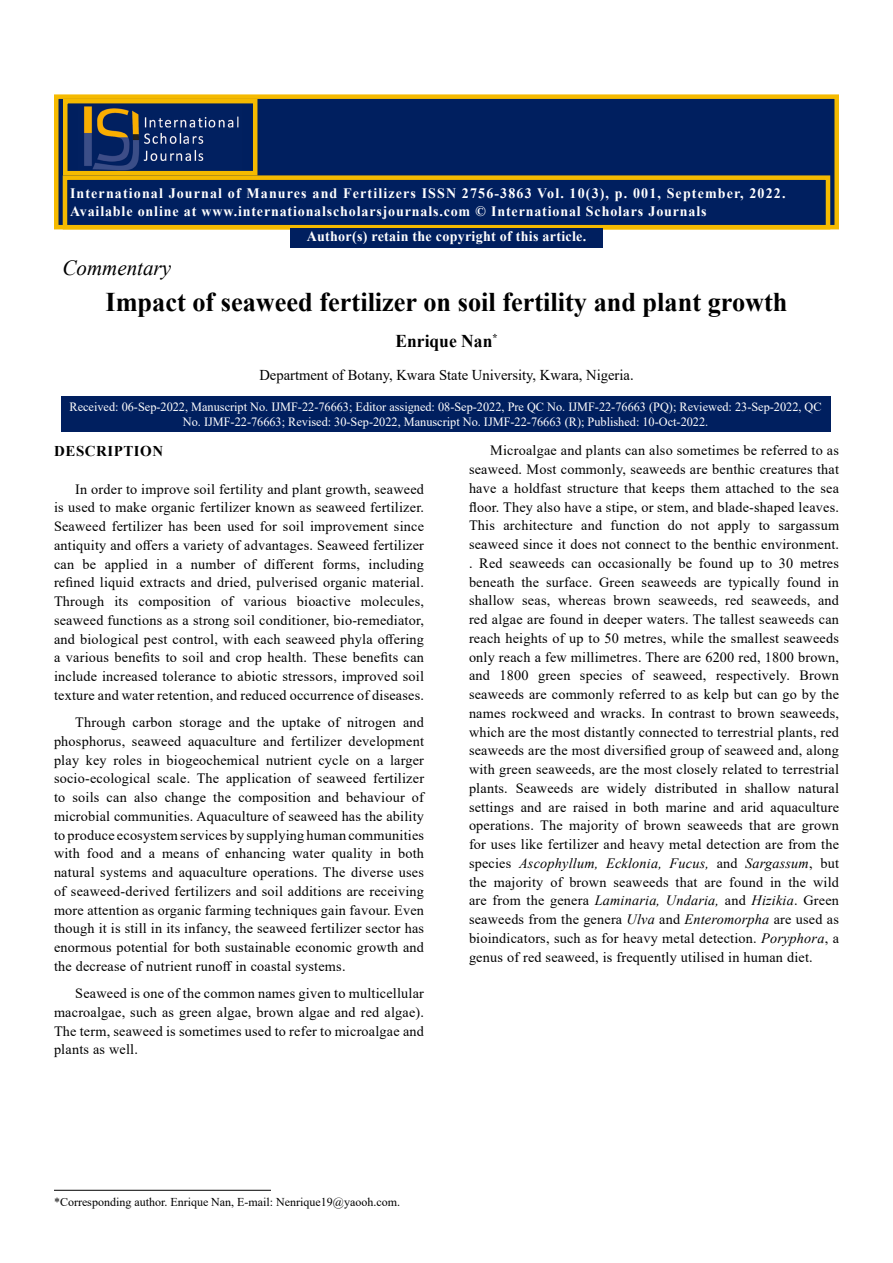
<style>
.page{position:relative;width:893px;height:1263px;background:#fff}
.page>*{position:absolute;margin:0;border:0;box-sizing:border-box;transform-origin:0 0}
.t1{font:700 27px "Times New Roman";color:#000}
.t2{font:italic 21.6px "Times New Roman";color:#000}
.t3{font:700 18px "Times New Roman";color:#000}
.t4{font:15px "Times New Roman";color:#000}
.Hedding{font:700 15px "Times New Roman";letter-spacing:.035em;color:#000}
.t5{font:700 14.4px/17.2px "Times New Roman";letter-spacing:.06em;color:#fff}
.t6{font:700 14.4px "Times New Roman";letter-spacing:.02em;color:#fff}
.t7{font:14.25px/18.8px "Times New Roman";letter-spacing:.015em;color:#000;text-align:justify}
.t8{font:12.6px/15.1px "Times New Roman";color:#fff;text-align:center}
.t9{font:12px "Times New Roman";color:#000}
.s1{font-style:italic}
</style>
<div class="page">
<div style="left:54px;top:94px;width:785px;height:135px;background:#001f5f;border:4px solid #f5ba00"></div>
<div style="left:63px;top:175px;width:767px;height:54px;background:#001f5f;border:4px solid #f5ba00"></div>
<img style="left:84px;top:106px;width:155px;height:64px">
<div style="left:63px;top:99px;width:194px;height:76px;border:4px solid #f5ba00"></div>
<div style="left:290px;top:228px;width:313px;height:20px;background:#001f5f"></div>
<div style="left:61px;top:396px;width:769px;height:36px;background:#001f5f"></div>
<hr style="left:54px;top:1190px;width:217px;height:1px;background:#000">
<p class="t5" style="left:70px;top:184px;width:717px">International Journal of Manures and Fertilizers ISSN 2756-3863 Vol. 10(3), p. 001, September, 2022.<br>Available online at www.internationalscholarsjournals.com © International Scholars Journals</p>
<p class="t6" style="left:307px;top:225px;width:281px">Author(s) retain the copyright of this article.</p>
<p class="t2" style="left:62px;top:253px;width:110px">Commentary</p>
<p class="t1" style="left:105px;top:282px;width:684px">Impact of seaweed fertilizer on soil fertility and plant growth</p>
<p class="t3" style="left:395px;top:328px;width:104px">Enrique Nan<sup>*</sup></p>
<p class="t4" style="left:259px;top:365px;width:376px">Department of Botany, Kwara State University, Kwara, Nigeria.</p>
<p class="t8" style="left:70px;top:399px;width:754px">Received: 06-Sep-2022, Manuscript No. IJMF-22-76663; Editor assigned: 08-Sep-2022, Pre QC No. IJMF-22-76663 (PQ); Reviewed: 23-Sep-2022, QC<br>No. IJMF-22-76663; Revised: 30-Sep-2022, Manuscript No. IJMF-22-76663 (R); Published: 10-Oct-2022.</p>
<p class="Hedding" style="left:54px;top:440px;width:110px">DESCRIPTION</p>
<p class="t7" style="left:54px;top:479px;width:372px;text-indent:21px">In order to improve soil fertility and plant growth, seaweed is used to make organic fertilizer known as seaweed fertilizer.<br>Seaweed fertilizer has been used for soil improvement since antiquity and offers a variety of advantages. Seaweed fertilizer can be applied in a number of different forms, including refined liquid extracts and dried, pulverised organic material.<br>Through its composition of various bioactive molecules, seaweed functions as a strong soil conditioner, bio-remediator, and biological pest control, with each seaweed phyla offering a various benefits to soil and crop health. These benefits can include increased tolerance to abiotic stressors, improved soil texture and water retention, and reduced occurrence of diseases.</p>
<p class="t7" style="left:54px;top:712px;width:372px;text-indent:21px">Through carbon storage and the uptake of nitrogen and phosphorus, seaweed aquaculture and fertilizer development play key roles in biogeochemical nutrient cycle on a larger socio-ecological scale. The application of seaweed fertilizer to soils can also change the composition and behaviour of microbial communities. Aquaculture of seaweed has the ability to produce ecosystem services by supplying human communities with food and a means of enhancing water quality in both natural systems and aquaculture operations. The diverse uses of seaweed-derived fertilizers and soil additions are receiving more attention as organic farming techniques gain favour. Even though it is still in its infancy, the seaweed fertilizer sector has enormous potential for both sustainable economic growth and the decrease of nutrient runoff in coastal systems.</p>
<p class="t7" style="left:54px;top:983px;width:372px;text-indent:21px">Seaweed is one of the common names given to multicellular macroalgae, such as green algae, brown algae and red algae).<br>The term, seaweed is sometimes used to refer to microalgae and plants as well.</p>
<p class="t7" style="left:469px;top:441px;width:372px;text-indent:21px">Microalgae and plants can also sometimes be referred to as seaweed. Most commonly, seaweeds are benthic creatures that have a holdfast structure that keeps them attached to the sea floor. They also have a stipe, or stem, and blade-shaped leaves.<br>This architecture and function do not apply to sargassum seaweed since it does not connect to the benthic environment. . Red seaweeds can occasionally be found up to 30 metres beneath the surface. Green seaweeds are typically found in shallow seas, whereas brown seaweeds, red seaweeds, and red algae are found in deeper waters. The tallest seaweeds can reach heights of up to 50 metres, while the smallest seaweeds only reach a few millimetres. There are 6200 red, 1800 brown, and 1800 green species of seaweed, respectively. Brown seaweeds are commonly referred to as kelp but can go by the names rockweed and wracks. In contrast to brown seaweeds, which are the most distantly connected to terrestrial plants, red seaweeds are the most diversified group of seaweed and, along with green seaweeds, are the most closely related to terrestrial plants. Seaweeds are widely distributed in shallow natural settings and are raised in both marine and arid aquaculture operations. The majority of brown seaweeds that are grown for uses like fertilizer and heavy metal detection are from the species <span class="s1">Ascophyllum, Ecklonia, Fucus,</span> and <span class="s1">Sargassum</span>, but the majority of brown seaweeds that are found in the wild are from the genera <span class="s1">Laminaria, Undaria,</span> and <span class="s1">Hizikia</span>. Green seaweeds from the genera <span class="s1">Ulva</span> and <span class="s1">Enteromorpha</span> are used as bioindicators, such as for heavy metal detection. <span class="s1">Poryphora</span>, a genus of red seaweed, is frequently utilised in human diet.</p>
<p class="t9" style="left:54px;top:1193px;width:348px">*Corresponding author. Enrique Nan, E-mail: Nenrique19@yaooh.com.</p>
</div>
